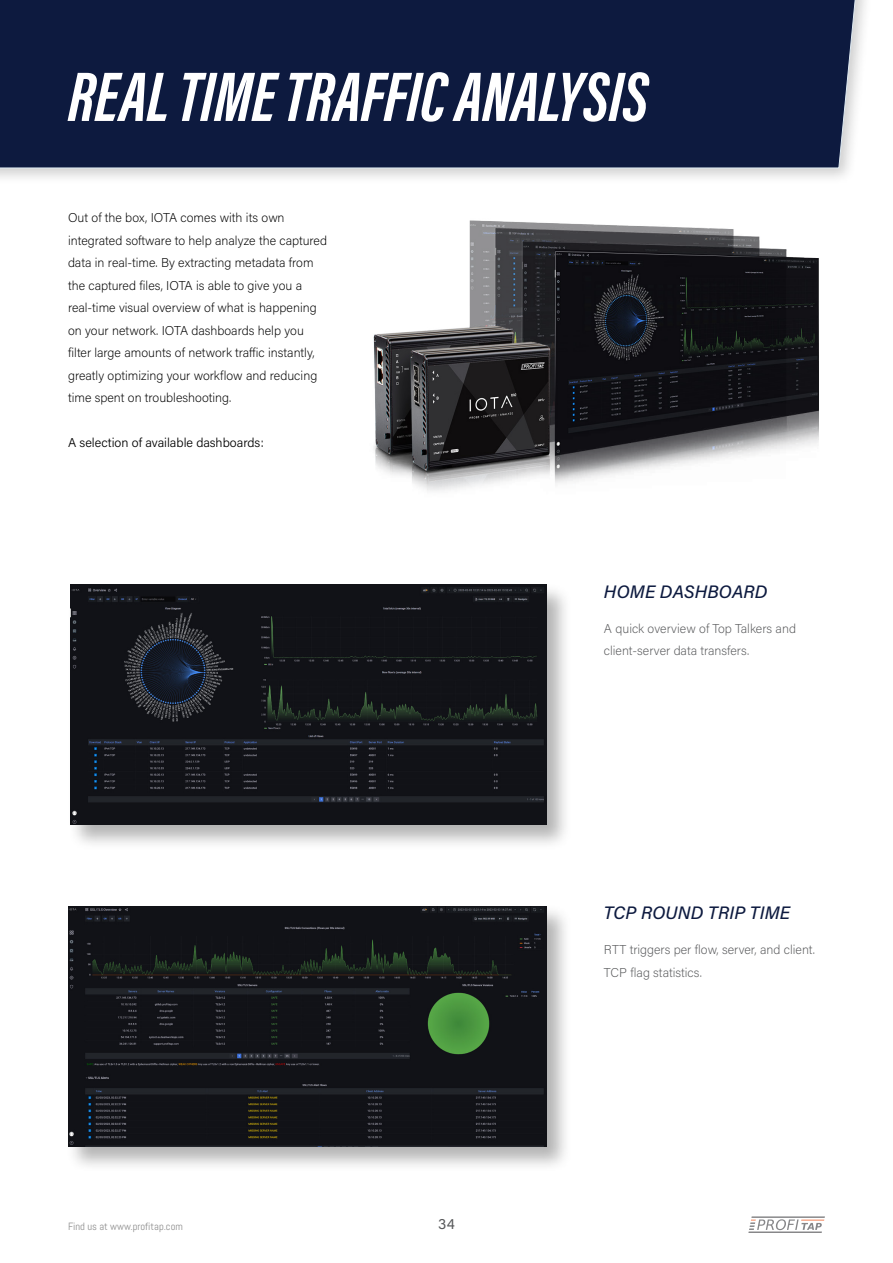
<style>
.page{position:relative;width:893px;height:1263px;background:#fff}
.page>*{position:absolute;margin:0;border:0;box-sizing:border-box;transform-origin:0 0}
.t1{font:italic 700 72px "Acumin Pro Extra Cond";color:#fff}
.t2{font:italic 500 18px "Acumin Pro";letter-spacing:.01em;color:#0d1a3f}
.t3{font:15px "Acumin Variable Concept";color:#58595b}
.t4{font:200 12.75px/22.5px "Acumin Pro";color:#000101}
.t5{font:200 12.75px/22.5px "Acumin Pro";color:#58595b}
.t6{font:300 12.75px "Acumin Pro";color:#000101}
.t7{font:10.5px "Abel";color:#8c8c8c}
</style>
<div class="page">
<hr style="left:751px;top:1216px;width:74px;height:2px;background:#121217">
<hr style="left:748px;top:1231px;width:74px;height:2px;background:#121217">
<svg style="left:749px;top:1219px;width:73px;height:11px"></svg>
<hr style="left:801px;top:1219px;width:23px;height:2px;background:#f05921">
<div style="left:0;top:0;width:873px;height:185px;background:#000;opacity:.2"></div>
<div style="left:0;top:0;width:857px;height:169px;background:#0d1a3f"></div>
<div style="left:68px;top:582px;width:504px;height:269px;background:#000;opacity:.3"></div>
<img style="left:70px;top:585px;width:476px;height:240px">
<div style="left:66px;top:904px;width:506px;height:268px;background:#000;opacity:.3"></div>
<img style="left:68px;top:906px;width:478px;height:240px">
<img style="left:373px;top:220px;width:446px;height:271px">
<h1 class="t1" style="left:68px;top:52px;width:581px">REAL TIME TRAFFIC ANALYSIS</h1>
<p class="t4" style="left:68px;top:206px;width:261px">Out of the box, IOTA comes with its own integrated software to help analyze the captured data in real-time. By extracting metadata from the captured files, IOTA is able to give you a real-time visual overview of what is happening on your network. IOTA dashboards help you filter large amounts of network traffic instantly, greatly optimizing your workflow and reducing time spent on troubleshooting.</p>
<p class="t6" style="left:68px;top:434px;width:197px">A selection of available dashboards:</p>
<p class="t7" style="left:68px;top:1219px;width:116px">Find us at www.profitap.com</p>
<p class="t3" style="left:438px;top:1213px;width:18px">34</p>
<h2 class="t2" style="left:604px;top:579px;width:165px">HOME DASHBOARD</h2>
<p class="t5" style="left:604px;top:617px;width:194px">A quick overview of Top Talkers and client-server data transfers.</p>
<h2 class="t2" style="left:604px;top:900px;width:188px">TCP ROUND TRIP TIME</h2>
<p class="t5" style="left:604px;top:938px;width:213px">RTT triggers per flow, server, and client.<br>TCP flag statistics.</p>
</div>
